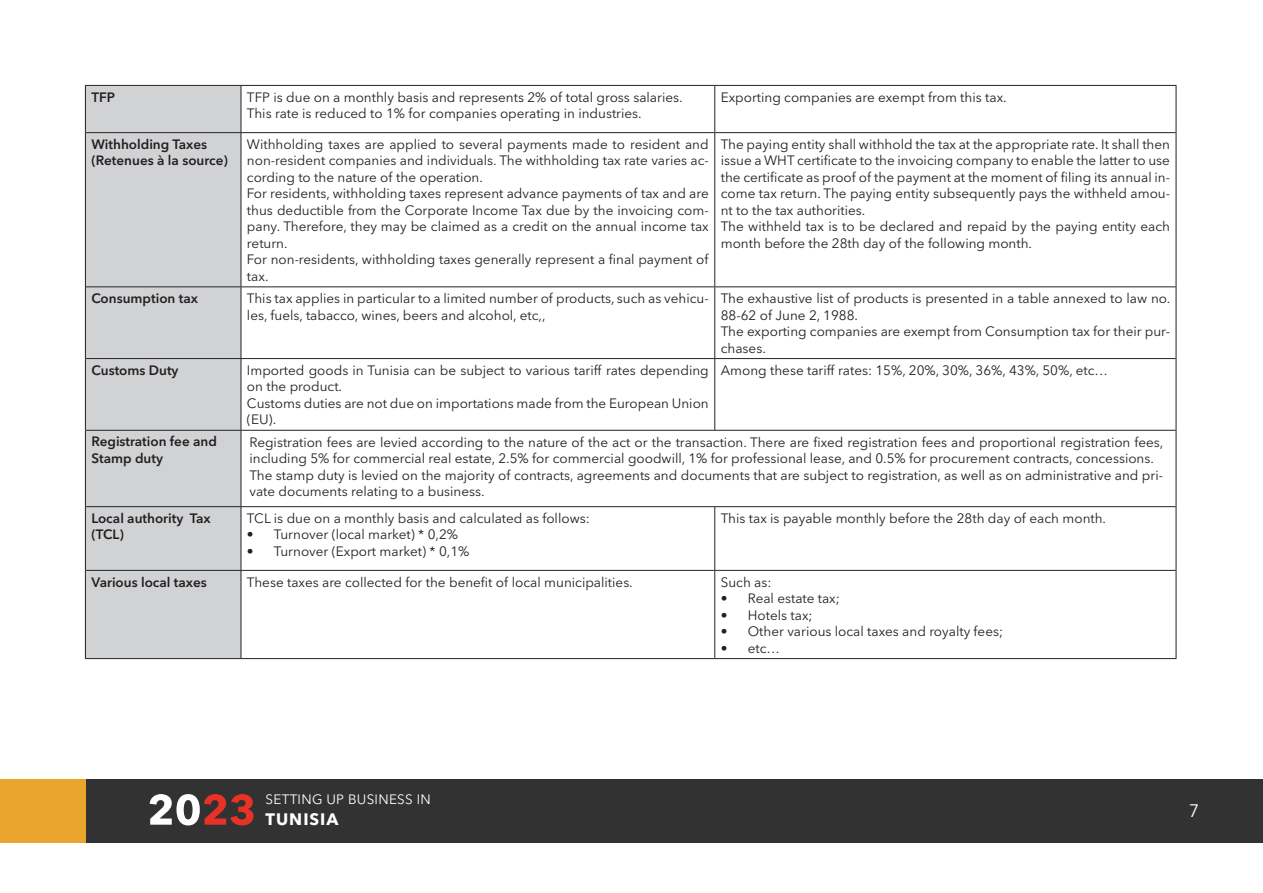
<style>
.page{position:relative;width:1263px;height:893px;background:#fff}
.page>*{position:absolute;margin:0;border:0;box-sizing:border-box;transform-origin:0 0}
.t1{font:18px "Avenir Next LT Pro";color:#fff}
.t2{font:700 16.5px "Avenir Next LT Pro";letter-spacing:.06em;color:#fff}
.t3{font:13.5px/16.5px "Avenir Next LT Pro";color:#231f20}
.t4{font:600 13.5px/16.5px "Avenir Next LT Pro";color:#231f20}
.t5{font:13.5px "Avenir Next LT Pro";letter-spacing:.02em;color:#fff}
</style>
<div class="page">
<div style="left:82px;top:779px;width:1181px;height:63px;background:#333233"></div>
<div style="left:0;top:779px;width:85px;height:63px;background:#e9a52c"></div>
<hr style="left:1262px;top:779px;width:1px;height:63px;background:#e9a52c">
<svg style="left:150px;top:794px;width:103px;height:31px"></svg>
<div style="left:86px;top:86px;width:155px;height:572px;background:#d1d2d4"></div>
<hr style="left:85px;top:85px;width:156px;height:1px;background:#262324">
<hr style="left:241px;top:85px;width:474px;height:1px;background:#262324">
<hr style="left:241px;top:86px;width:1px;height:46px;background:#262324">
<hr style="left:715px;top:85px;width:461px;height:1px;background:#262324">
<hr style="left:714px;top:86px;width:1px;height:46px;background:#262324">
<hr style="left:86px;top:132px;width:155px;height:1px;background:#262324">
<hr style="left:241px;top:132px;width:474px;height:1px;background:#262324">
<hr style="left:241px;top:133px;width:1px;height:153px;background:#262324">
<hr style="left:715px;top:132px;width:461px;height:1px;background:#262324">
<hr style="left:714px;top:133px;width:1px;height:153px;background:#262324">
<hr style="left:86px;top:286px;width:155px;height:1px;background:#262324">
<hr style="left:241px;top:286px;width:474px;height:1px;background:#262324">
<hr style="left:241px;top:287px;width:1px;height:71px;background:#262324">
<hr style="left:715px;top:286px;width:461px;height:1px;background:#262324">
<hr style="left:714px;top:287px;width:1px;height:71px;background:#262324">
<hr style="left:86px;top:358px;width:155px;height:1px;background:#262324">
<hr style="left:241px;top:358px;width:474px;height:1px;background:#262324">
<hr style="left:241px;top:359px;width:1px;height:71px;background:#262324">
<hr style="left:715px;top:358px;width:461px;height:1px;background:#262324">
<hr style="left:714px;top:359px;width:1px;height:71px;background:#262324">
<hr style="left:86px;top:430px;width:155px;height:1px;background:#262324">
<hr style="left:241px;top:430px;width:474px;height:1px;background:#262324">
<hr style="left:241px;top:431px;width:1px;height:75px;background:#262324">
<hr style="left:715px;top:430px;width:461px;height:1px;background:#262324">
<hr style="left:86px;top:506px;width:155px;height:1px;background:#262324">
<hr style="left:241px;top:506px;width:474px;height:1px;background:#262324">
<hr style="left:241px;top:507px;width:1px;height:63px;background:#262324">
<hr style="left:715px;top:506px;width:461px;height:1px;background:#262324">
<hr style="left:714px;top:507px;width:1px;height:63px;background:#262324">
<hr style="left:86px;top:570px;width:155px;height:1px;background:#262324">
<hr style="left:241px;top:570px;width:474px;height:1px;background:#262324">
<hr style="left:241px;top:571px;width:1px;height:87px;background:#262324">
<hr style="left:715px;top:570px;width:461px;height:1px;background:#262324">
<hr style="left:714px;top:571px;width:1px;height:87px;background:#262324">
<hr style="left:85px;top:658px;width:156px;height:1px;background:#262324">
<hr style="left:241px;top:658px;width:474px;height:1px;background:#262324">
<hr style="left:715px;top:658px;width:461px;height:1px;background:#262324">
<hr style="left:85px;top:86px;width:1px;height:47px;background:#231f20">
<hr style="left:1176px;top:86px;width:1px;height:47px;background:#231f20">
<hr style="left:85px;top:133px;width:1px;height:154px;background:#231f20">
<hr style="left:1176px;top:133px;width:1px;height:154px;background:#231f20">
<hr style="left:85px;top:287px;width:1px;height:72px;background:#231f20">
<hr style="left:1176px;top:287px;width:1px;height:72px;background:#231f20">
<hr style="left:85px;top:359px;width:1px;height:71px;background:#231f20">
<hr style="left:1176px;top:359px;width:1px;height:71px;background:#231f20">
<hr style="left:85px;top:430px;width:1px;height:77px;background:#231f20">
<hr style="left:1176px;top:430px;width:1px;height:77px;background:#231f20">
<hr style="left:85px;top:507px;width:1px;height:63px;background:#231f20">
<hr style="left:1176px;top:507px;width:1px;height:63px;background:#231f20">
<hr style="left:85px;top:570px;width:1px;height:88px;background:#231f20">
<hr style="left:1176px;top:570px;width:1px;height:88px;background:#231f20">
<p class="t4" style="left:91px;top:89px;width:25px">TFP</p>
<p class="t3" style="left:247px;top:89px;width:437px">TFP is due on a monthly basis and represents 2% of total gross salaries.<br>This rate is reduced to 1% for companies operating in industries.</p>
<p class="t3" style="left:721px;top:89px;width:287px">Exporting companies are exempt from this tax.</p>
<p class="t4" style="left:91px;top:136px;width:138px">Withholding Taxes (Retenues à la source)</p>
<p class="t3" style="left:247px;top:136px;width:463px">Withholding taxes are applied to several payments made to resident and non-resident companies and individuals. The withholding tax rate varies ac&shy;cording to the nature of the operation.<br>For residents, withholding taxes represent advance payments of tax and are thus deductible from the Corporate Income Tax due by the invoicing com&shy;pany. Therefore, they may be claimed as a credit on the annual income tax return.<br>For non-residents, withholding taxes generally represent a final payment of tax.</p>
<p class="t3" style="left:721px;top:136px;width:451px">The paying entity shall withhold the tax at the appropriate rate. It shall then issue a WHT certificate to the invoicing company to enable the latter to use the certificate as proof of the payment at the moment of filing its annual in&shy;come tax return. The paying entity subsequently pays the withheld amou&shy;nt to the tax authorities.<br>The withheld tax is to be declared and repaid by the paying entity each month before the 28th day of the following month.</p>
<p class="t4" style="left:91px;top:290px;width:108px">Consumption tax</p>
<p class="t3" style="left:247px;top:290px;width:463px">This tax applies in particular to a limited number of products, such as vehicu&shy;les, fuels, tabacco, wines, beers and alcohol, etc,,</p>
<p class="t3" style="left:721px;top:290px;width:451px">The exhaustive list of products is presented in a table annexed to law no.<br>88-62 of June 2, 1988.<br>The exporting companies are exempt from Consumption tax for their pur&shy;chases.</p>
<p class="t4" style="left:91px;top:362px;width:89px">Customs Duty</p>
<p class="t3" style="left:247px;top:362px;width:463px">Imported goods in Tunisia can be subject to various tariff rates depending on the product.<br>Customs duties are not due on importations made from the European Union (EU).</p>
<p class="t3" style="left:721px;top:362px;width:389px">Among these tariff rates: 15%, 20%, 30%, 36%, 43%, 50%, etc…</p>
<p class="t4" style="left:91px;top:433px;width:127px">Registration fee and<br>Stamp duty</p>
<p class="t3" style="left:249px;top:434px;width:915px">Registration fees are levied according to the nature of the act or the transaction. There are fixed registration fees and proportional registration fees, including 5% for commercial real estate, 2.5% for commercial goodwill, 1% for professional lease, and 0.5% for procurement contracts, concessions.<br>The stamp duty is levied on the majority of contracts, agreements and documents that are subject to registration, as well as on administrative and pri&shy;vate documents relating to a business.</p>
<p class="t4" style="left:91px;top:510px;width:121px">Local authority Tax (TCL)</p>
<p class="t3" style="left:247px;top:510px;width:344px">TCL is due on a monthly basis and calculated as follows:</p>
<p class="t3" style="left:247px;top:526px;width:213px">• Turnover (local market) * 0,2%</p>
<p class="t3" style="left:247px;top:543px;width:224px">• Turnover (Export market) * 0,1%</p>
<p class="t3" style="left:721px;top:510px;width:387px">This tax is payable monthly before the 28th day of each month.</p>
<p class="t4" style="left:91px;top:573px;width:117px">Various local taxes</p>
<p class="t3" style="left:247px;top:573px;width:387px">These taxes are collected for the benefit of local municipalities.</p>
<p class="t3" style="left:721px;top:573px;width:52px">Such as:</p>
<p class="t3" style="left:721px;top:590px;width:121px">• Real estate tax;</p>
<p class="t3" style="left:721px;top:606px;width:93px">• Hotels tax;</p>
<p class="t3" style="left:721px;top:623px;width:284px">• Other various local taxes and royalty fees;</p>
<p class="t3" style="left:721px;top:639px;width:61px">• etc…</p>
<p class="t5" style="left:266px;top:791px;width:167px">SETTING UP BUSINESS IN</p>
<p class="t2" style="left:266px;top:809px;width:75px">TUNISIA</p>
<h1 class="t1" style="left:1189px;top:800px;width:12px">7</h1>
</div>
